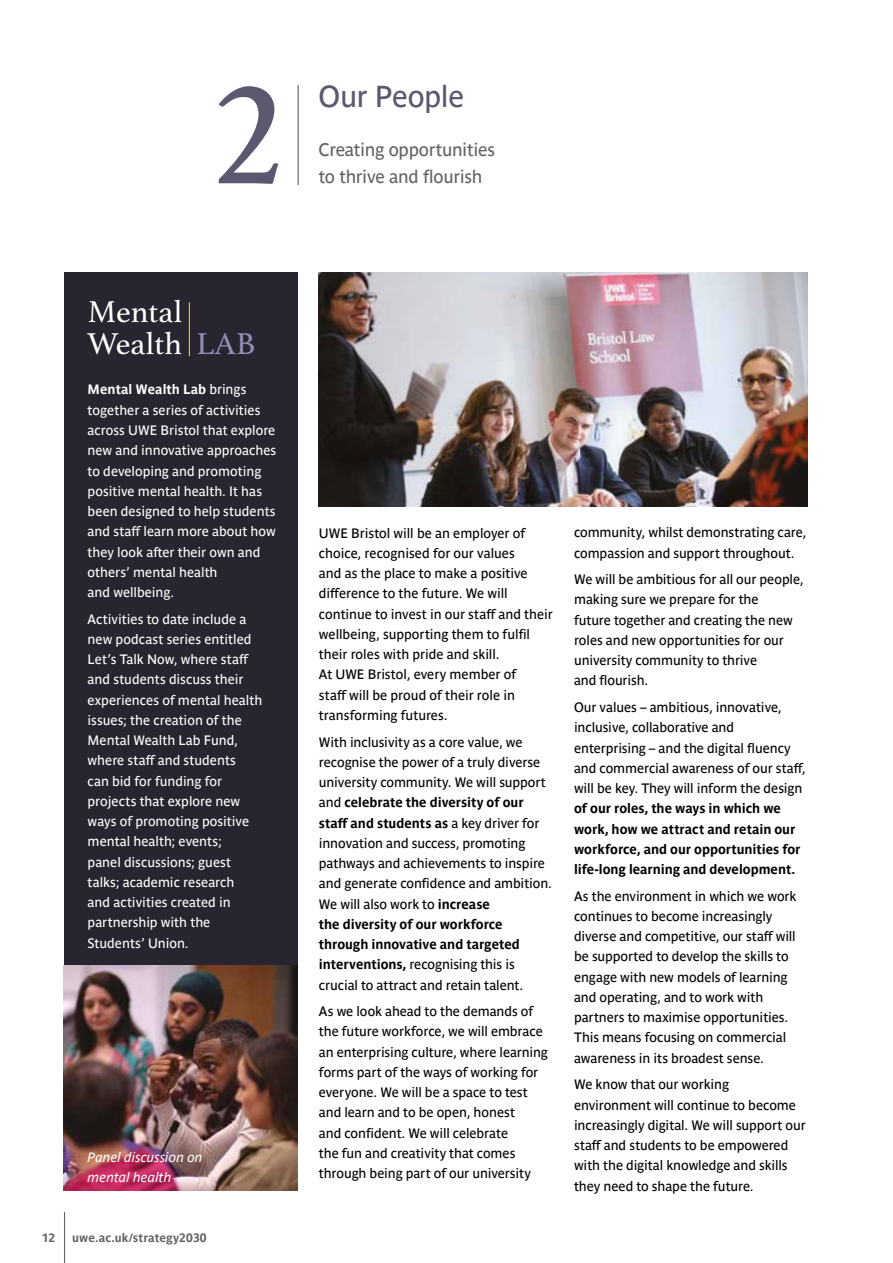
<style>
.page{position:relative;width:893px;height:1263px;background:#fff}
.page>*{position:absolute;margin:0;border:0;box-sizing:border-box;transform-origin:0 0}
.t1{font:153px "Athelas";color:#5d586f}
.t2{font:31.8px/31.8px "Athelas";color:#fff}
.t3{font:30px "Parisine Pro";letter-spacing:-.015em;color:#5d586f}
.t4{font:18px/27px "Parisine Pro";letter-spacing:-.015em;color:#646363}
.t5{font:13.5px/20.2px "Parisine Pro";letter-spacing:-.005em;color:#000}
.t6{font:13.5px/20.2px "Parisine Pro";color:#fff}
.t7{font:700 13.5px/20.2px "Parisine Pro";letter-spacing:-.005em;color:#000}
.t8{font:italic 13.5px/20.2px "Parisine Pro";color:#fff}
.t9{font:700 12px "Parisine Pro";letter-spacing:.005em;color:#646363}
.s1{color:#958cb2}
.s2{font-weight:700}
</style>
<div class="page">
<hr style="left:64px;top:1212px;width:1px;height:51px;background:#646363">
<div style="left:64px;top:272px;width:234px;height:919px;background:#282430"></div>
<hr style="left:189px;top:302px;width:1px;height:54px;background:#fdc300">
<img style="left:64px;top:965px;width:234px;height:226px">
<hr style="left:298px;top:85px;width:1px;height:100px;background:#5d586f">
<img style="left:319px;top:272px;width:489px;height:235px">
<h1 class="t1" style="left:215px;top:48px;width:71px">2</h1>
<h3 class="t3" style="left:319px;top:74px;width:147px">Our People</h3>
<h3 class="t4" style="left:318px;top:134px;width:178px">Creating opportunities to thrive and flourish</h3>
<h2 class="t2" style="left:87px;top:298px;width:169px">Mental<br>Wealth <span class="s1">LAB</span></h2>
<p class="t6" style="left:88px;top:378px;width:190px"><span class="s2">Mental Wealth Lab</span> brings together a series of activities across UWE Bristol that explore new and innovative approaches to developing and promoting positive mental health. It has been designed to help students and staff learn more about how they look after their own and others’ mental health<br>and wellbeing.</p>
<p class="t6" style="left:88px;top:607px;width:176px">Activities to date include a new podcast series entitled<br>Let’s Talk Now, where staff and students discuss their experiences of mental health issues; the creation of the<br>Mental Wealth Lab Fund, where staff and students<br>can bid for funding for projects that explore new ways of promoting positive mental health; events;<br>panel discussions; guest talks; academic research<br>and activities created in partnership with the<br>Students’ Union.</p>
<p class="t8" style="left:88px;top:1145px;width:117px">Panel discussion on mental health</p>
<p class="t9" style="left:42px;top:1229px;width:14px">12</p>
<p class="t9" style="left:72px;top:1229px;width:136px">uwe.ac.uk/strategy2030</p>
<p class="t5" style="left:319px;top:521px;width:235px">UWE Bristol will be an employer of choice, recognised for our values<br>and as the place to make a positive difference to the future. We will continue to invest in our staff and their wellbeing, supporting them to fulfil their roles with pride and skill.<br>At UWE Bristol, every member of<br>staff will be proud of their role in transforming futures.</p>
<p class="t5" style="left:319px;top:730px;width:235px">With inclusivity as a core value, we recognise the power of a truly diverse university community. We will support and <span class="s2">celebrate the diversity of our staff and students as</span> a key driver for innovation and success, promoting pathways and achievements to inspire and generate confidence and ambition.<br>We will also work to <span class="s2">increase<br>the diversity of our workforce through innovative and targeted interventions,</span> recognising this is crucial to attract and retain talent.</p>
<p class="t5" style="left:319px;top:1000px;width:231px">As we look ahead to the demands of the future workforce, we will embrace an enterprising culture, where learning forms part of the ways of working for everyone. We will be a space to test and learn and to be open, honest<br>and confident. We will celebrate<br>the fun and creativity that comes through being part of our university</p>
<p class="t5" style="left:574px;top:521px;width:234px">community, whilst demonstrating care, compassion and support throughout.</p>
<p class="t5" style="left:574px;top:568px;width:231px">We will be ambitious for all our people, making sure we prepare for the<br>future together and creating the new roles and new opportunities for our university community to thrive<br>and flourish.</p>
<p class="t5" style="left:574px;top:696px;width:233px">Our values – ambitious, innovative, inclusive, collaborative and enterprising – and the digital fluency and commercial awareness of our staff, will be key. They will inform the design</p>
<p class="t7" style="left:574px;top:797px;width:228px">of our roles, the ways in which we work, how we attract and retain our workforce, and our opportunities for life-long learning and development.</p>
<p class="t5" style="left:574px;top:884px;width:224px">As the environment in which we work continues to become increasingly diverse and competitive, our staff will be supported to develop the skills to engage with new models of learning and operating, and to work with partners to maximise opportunities.<br>This means focusing on commercial awareness in its broadest sense.</p>
<p class="t5" style="left:574px;top:1073px;width:233px">We know that our working environment will continue to become increasingly digital. We will support our staff and students to be empowered with the digital knowledge and skills they need to shape the future.</p>
</div>
